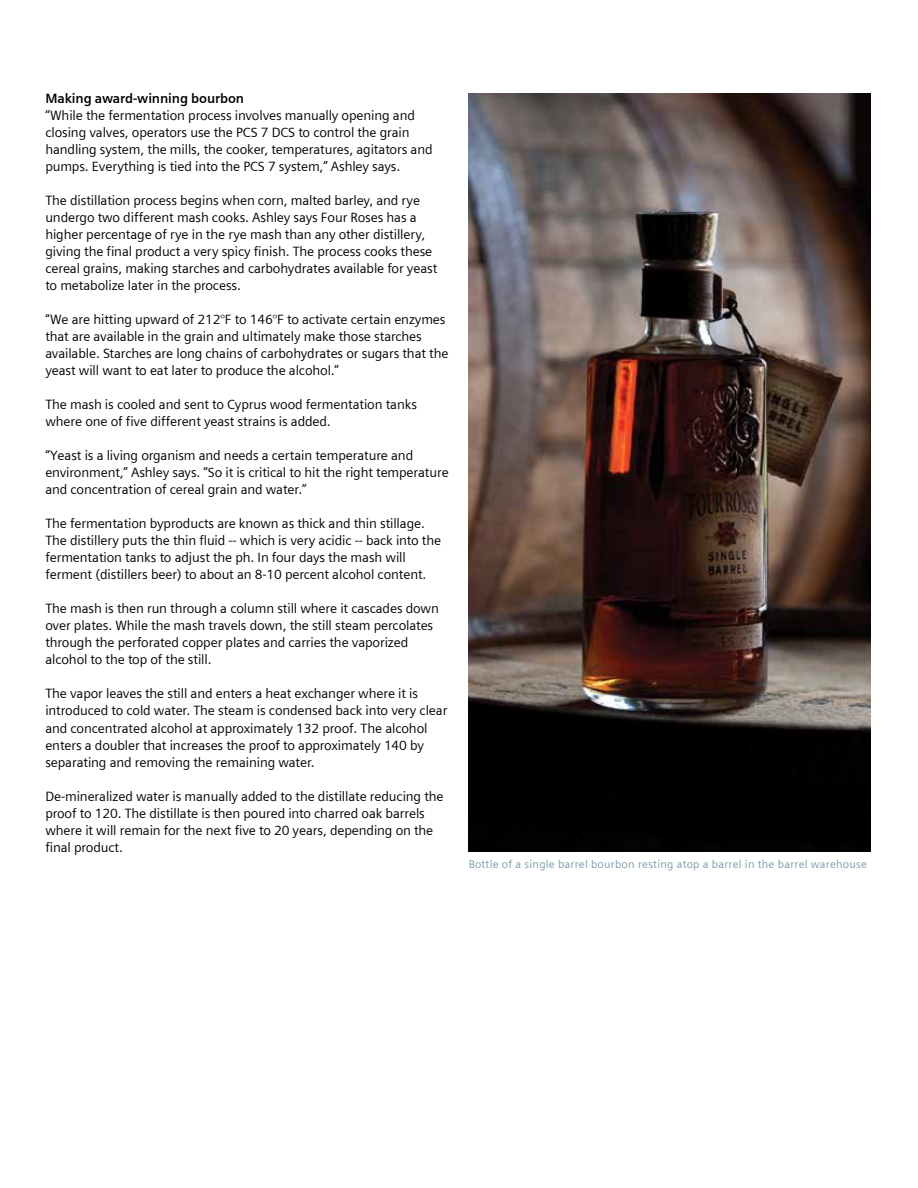
<style>
.page{position:relative;width:918px;height:1188px;background:#fff}
.page>*{position:absolute;margin:0;border:0;box-sizing:border-box;transform-origin:0 0}
.t1{font:13.5px/17px "Siemens Sans";letter-spacing:-.01em;color:#000}
.t2{font:700 13.5px "Siemens Sans";letter-spacing:-.01em;color:#000}
.t3{font:11.25px "Siemens Sans";letter-spacing:.02em;color:#7b9aa9}
</style>
<div class="page">
<img style="left:469px;top:94px;width:401px;height:757px">
<p class="t2" style="left:45px;top:91px;width:200px">Making award-winning bourbon</p>
<p class="t1" style="left:45px;top:107px;width:389px">“While the fermentation process involves manually opening and closing valves, operators use the PCS 7 DCS to control the grain handling system, the mills, the cooker, temperatures, agitators and pumps. Everything is tied into the PCS 7 system,” Ashley says.</p>
<p class="t1" style="left:45px;top:192px;width:394px">The distillation process begins when corn, malted barley, and rye undergo two different mash cooks. Ashley says Four Roses has a higher percentage of rye in the rye mash than any other distillery, giving the final product a very spicy finish. The process cooks these cereal grains, making starches and carbohydrates available for yeast to metabolize later in the process.</p>
<p class="t1" style="left:45px;top:311px;width:405px">“We are hitting upward of 212°F to 146°F to activate certain enzymes that are available in the grain and ultimately make those starches available. Starches are long chains of carbohydrates or sugars that the yeast will want to eat later to produce the alcohol.”</p>
<p class="t1" style="left:45px;top:396px;width:373px">The mash is cooled and sent to Cyprus wood fermentation tanks where one of five different yeast strains is added.</p>
<p class="t1" style="left:45px;top:447px;width:405px">“Yeast is a living organism and needs a certain temperature and environment,” Ashley says. “So it is critical to hit the right temperature and concentration of cereal grain and water.”</p>
<p class="t1" style="left:45px;top:515px;width:397px">The fermentation byproducts are known as thick and thin stillage.<br>The distillery puts the thin fluid -- which is very acidic -- back into the fermentation tanks to adjust the ph. In four days the mash will ferment (distillers beer) to about an 8-10 percent alcohol content.</p>
<p class="t1" style="left:45px;top:600px;width:395px">The mash is then run through a column still where it cascades down over plates. While the mash travels down, the still steam percolates through the perforated copper plates and carries the vaporized alcohol to the top of the still.</p>
<p class="t1" style="left:45px;top:685px;width:404px">The vapor leaves the still and enters a heat exchanger where it is introduced to cold water. The steam is condensed back into very clear and concentrated alcohol at approximately 132 proof. The alcohol enters a doubler that increases the proof to approximately 140 by separating and removing the remaining water.</p>
<p class="t1" style="left:45px;top:787px;width:400px">De-mineralized water is manually added to the distillate reducing the proof to 120. The distillate is then poured into charred oak barrels where it will remain for the next five to 20 years, depending on the final product.</p>
<p class="t3" style="left:469px;top:858px;width:400px">Bottle of a single barrel bourbon resting atop a barrel in the barrel warehouse</p>
</div>
